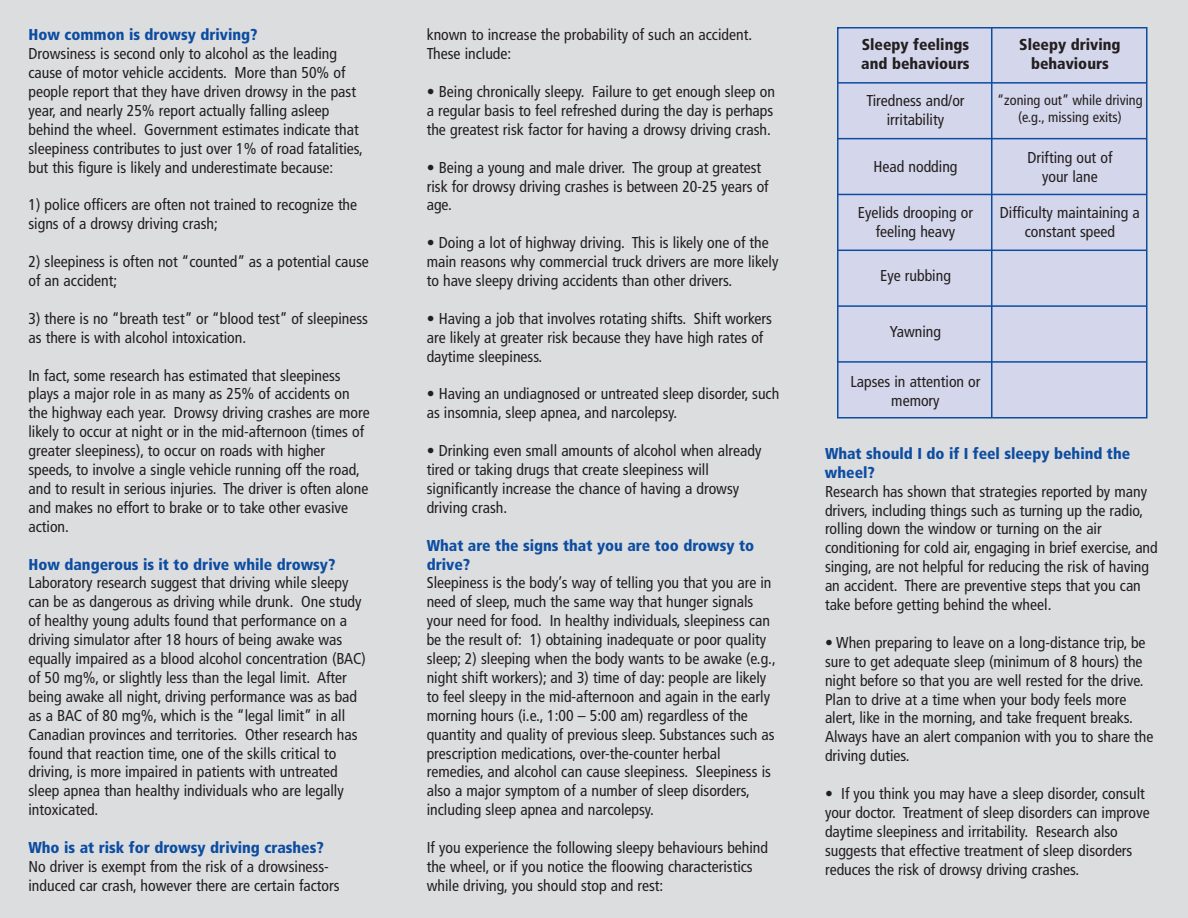
<style>
.page{position:relative;width:1188px;height:918px;background:#dcdddf}
.page>*{position:absolute;margin:0;border:0;box-sizing:border-box;transform-origin:0 0}
.t1{font:condensed 15.75px/18.9px "Frutiger";color:#231f20}
.t2{font:900 condensed 15.75px/18.9px "Frutiger";color:#0d4da1}
.t3{font:900 condensed 15.75px/18.9px "Frutiger";color:#231f20}
.t4{font:condensed 14.25px/17.1px "Frutiger";color:#231f20;text-align:center}
</style>
<div class="page">
<div style="left:838px;top:28px;width:308px;height:389px;background:#d4d6eb"></div>
<div style="left:837px;top:27px;width:311px;height:391px;border:2px solid #0d4da1"></div>
<hr style="left:837px;top:82px;width:310px;height:2px;background:#0d4da1">
<hr style="left:837px;top:138px;width:310px;height:1px;background:#0d4da1">
<hr style="left:837px;top:194px;width:310px;height:1px;background:#0d4da1">
<hr style="left:837px;top:250px;width:310px;height:1px;background:#0d4da1">
<hr style="left:837px;top:305px;width:310px;height:2px;background:#0d4da1">
<hr style="left:837px;top:361px;width:310px;height:2px;background:#0d4da1">
<hr style="left:991px;top:27px;width:1px;height:390px;background:#0d4da1">
<p class="t2" style="left:28px;top:27px;width:231px">How common is drowsy driving?</p>
<p class="t1" style="left:28px;top:46px;width:336px">Drowsiness is second only to alcohol as the leading cause of motor vehicle accidents. More than 50% of people report that they have driven drowsy in the past year, and nearly 25% report actually falling asleep behind the wheel. Government estimates indicate that sleepiness contributes to just over 1% of road fatalities, but this figure is likely and underestimate because:</p>
<p class="t1" style="left:28px;top:197px;width:330px">1) police officers are often not trained to recognize the signs of a drowsy driving crash;</p>
<p class="t1" style="left:28px;top:253px;width:342px">2) sleepiness is often not “counted” as a potential cause of an accident;</p>
<p class="t1" style="left:28px;top:310px;width:341px">3) there is no “breath test” or “blood test” of sleepiness as there is with alcohol intoxication.</p>
<p class="t1" style="left:28px;top:367px;width:343px">In fact, some research has estimated that sleepiness plays a major role in as many as 25% of accidents on the highway each year. Drowsy driving crashes are more likely to occur at night or in the mid-afternoon (times of greater sleepiness), to occur on roads with higher speeds, to involve a single vehicle running off the road, and to result in serious injuries. The driver is often alone and makes no effort to brake or to take other evasive action.</p>
<p class="t2" style="left:28px;top:556px;width:308px">How dangerous is it to drive while drowsy?</p>
<p class="t1" style="left:28px;top:575px;width:339px">Laboratory research suggest that driving while sleepy can be as dangerous as driving while drunk. One study of healthy young adults found that performance on a driving simulator after 18 hours of being awake was equally impaired as a blood alcohol concentration (BAC) of 50 mg%, or slightly less than the legal limit. After being awake all night, driving performance was as bad as a BAC of 80 mg%, which is the “legal limit” in all Canadian provinces and territories. Other research has found that reaction time, one of the skills critical to driving, is more impaired in patients with untreated sleep apnea than healthy individuals who are legally intoxicated.</p>
<p class="t2" style="left:28px;top:839px;width:297px">Who is at risk for drowsy driving crashes?</p>
<p class="t1" style="left:28px;top:858px;width:313px">No driver is exempt from the risk of a drowsiness&shy;induced car crash, however there are certain factors</p>
<p class="t1" style="left:427px;top:27px;width:327px">known to increase the probability of such an accident.<br>These include:</p>
<p class="t1" style="left:427px;top:83px;width:350px;text-align:justify">• Being chronically sleepy. Failure to get enough sleep on a regular basis to feel refreshed during the day is perhaps the greatest risk factor for having a drowsy driving crash.</p>
<p class="t1" style="left:427px;top:159px;width:343px">• Being a young and male driver. The group at greatest risk for drowsy driving crashes is between 20-25 years of age.</p>
<p class="t1" style="left:427px;top:235px;width:353px">• Doing a lot of highway driving. This is likely one of the main reasons why commercial truck drivers are more likely to have sleepy driving accidents than other drivers.</p>
<p class="t1" style="left:427px;top:310px;width:347px">• Having a job that involves rotating shifts. Shift workers are likely at greater risk because they have high rates of daytime sleepiness.</p>
<p class="t1" style="left:427px;top:386px;width:354px">• Having an undiagnosed or untreated sleep disorder, such as insomnia, sleep apnea, and narcolepsy.</p>
<p class="t1" style="left:427px;top:442px;width:336px">• Drinking even small amounts of alcohol when already tired or taking drugs that create sleepiness will significantly increase the chance of having a drowsy driving crash.</p>
<p class="t2" style="left:427px;top:537px;width:329px">What are the signs that you are too drowsy to drive?</p>
<p class="t1" style="left:427px;top:575px;width:351px">Sleepiness is the body’s way of telling you that you are in need of sleep, much the same way that hunger signals your need for food. In healthy individuals, sleepiness can be the result of: 1) obtaining inadequate or poor quality sleep; 2) sleeping when the body wants to be awake (e.g., night shift workers); and 3) time of day: people are likely to feel sleepy in the mid-afternoon and again in the early morning hours (i.e., 1:00 – 5:00 am) regardless of the quantity and quality of previous sleep. Substances such as prescription medications, over-the-counter herbal remedies, and alcohol can cause sleepiness. Sleepiness is also a major symptom of a number of sleep disorders, including sleep apnea and narcolepsy.</p>
<p class="t1" style="left:427px;top:839px;width:343px">If you experience the following sleepy behaviours behind the wheel, or if you notice the floowing characteristics while driving, you should stop and rest:</p>
<p class="t3" style="left:861px;top:36px;width:110px">Sleepy feelings and behaviours</p>
<p class="t3" style="left:1019px;top:36px;width:103px;text-align:center">Sleepy driving behaviours</p>
<p class="t1" style="left:866px;top:93px;width:100px;text-align:center">Tiredness and/or irritability</p>
<p class="t4" style="left:997px;top:93px;width:147px">“zoning out” while driving (e.g., missing exits)</p>
<p class="t1" style="left:873px;top:158px;width:85px">Head nodding</p>
<p class="t1" style="left:1027px;top:149px;width:86px;text-align:center">Drifting out of your lane</p>
<p class="t1" style="left:858px;top:204px;width:117px;text-align:center">Eyelids drooping or feeling heavy</p>
<p class="t1" style="left:880px;top:268px;width:72px">Eye rubbing</p>
<p class="t1" style="left:890px;top:324px;width:53px">Yawning</p>
<p class="t1" style="left:850px;top:373px;width:132px;text-align:center">Lapses in attention or memory</p>
<p class="t1" style="left:1000px;top:204px;width:142px;text-align:center">Difficulty maintaining a constant speed</p>
<p class="t2" style="left:825px;top:445px;width:307px">What should I do if I feel sleepy behind the wheel?</p>
<p class="t1" style="left:825px;top:483px;width:334px">Research has shown that strategies reported by many drivers, including things such as turning up the radio, rolling down the window or turning on the air conditioning for cold air, engaging in brief exercise, and singing, are not helpful for reducing the risk of having an accident. There are preventive steps that you can take before getting behind the wheel.</p>
<p class="t1" style="left:825px;top:634px;width:330px">• When preparing to leave on a long-distance trip, be sure to get adequate sleep (minimum of 8 hours) the night before so that you are well rested for the drive.<br>Plan to drive at a time when your body feels more alert, like in the morning, and take frequent breaks.<br>Always have an alert companion with you to share the driving duties.</p>
<p class="t1" style="left:825px;top:785px;width:326px">• If you think you may have a sleep disorder, consult your doctor. Treatment of sleep disorders can improve daytime sleepiness and irritability. Research also suggests that effective treatment of sleep disorders reduces the risk of drowsy driving crashes.</p>
</div>
